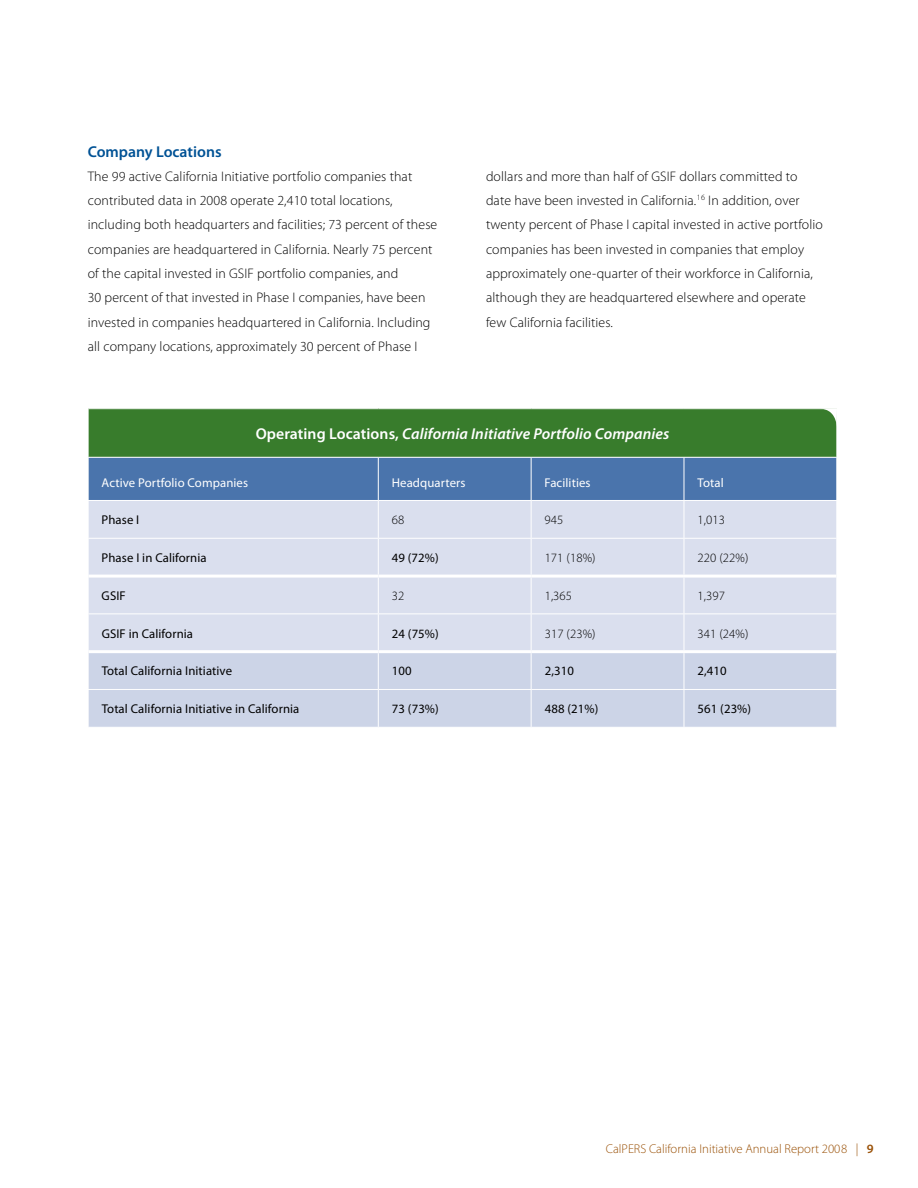
<style>
.page{position:relative;width:918px;height:1188px;background:#fff}
.page>*{position:absolute;margin:0;border:0;box-sizing:border-box;transform-origin:0 0}
.t1{font:italic 600 15.75px "Myriad Pro";letter-spacing:.005em;color:#fff}
.t2{font:600 15.75px "Myriad Pro";color:#005295}
.t3{font:300 13.8px/24.3px "Myriad Pro";letter-spacing:.01em;color:#000}
.t4{font:12.75px "Myriad Pro";letter-spacing:.01em;color:#000}
.t5{font:300 12.75px "Myriad Pro";letter-spacing:.01em;color:#000}
.t6{font:12.75px "Myriad Pro";letter-spacing:.01em;color:#fff}
.t7{font:300 12.75px "Myriad Pro";color:#9a5107}
.s1{font-style:normal}
.s2{font-weight:600}
</style>
<div class="page">
<div style="left:88px;top:409px;width:749px;height:48px;background:#387c2c"></div>
<div style="left:89px;top:458px;width:747px;height:42px;background:#4a74ac"></div>
<div style="left:89px;top:501px;width:747px;height:149px;background:#dadfee"></div>
<div style="left:89px;top:653px;width:747px;height:74px;background:#ccd4e7"></div>
<hr style="left:88px;top:409px;width:1px;height:48px;background:#fff">
<hr style="left:836px;top:409px;width:1px;height:48px;background:#fff">
<hr style="left:378px;top:458px;width:1px;height:42px;background:#fff">
<hr style="left:531px;top:458px;width:1px;height:42px;background:#fff">
<hr style="left:684px;top:458px;width:1px;height:42px;background:#fff">
<hr style="left:378px;top:501px;width:1px;height:37px;background:#fff">
<hr style="left:531px;top:501px;width:1px;height:37px;background:#fff">
<hr style="left:684px;top:501px;width:1px;height:37px;background:#fff">
<hr style="left:88px;top:538px;width:290px;height:1px;background:#fff">
<hr style="left:378px;top:538px;width:153px;height:1px;background:#fff">
<hr style="left:378px;top:539px;width:1px;height:36px;background:#fff">
<hr style="left:531px;top:538px;width:153px;height:1px;background:#fff">
<hr style="left:531px;top:539px;width:1px;height:36px;background:#fff">
<hr style="left:684px;top:538px;width:153px;height:1px;background:#fff">
<hr style="left:684px;top:539px;width:1px;height:36px;background:#fff">
<hr style="left:378px;top:578px;width:1px;height:36px;background:#fff">
<hr style="left:531px;top:578px;width:1px;height:36px;background:#fff">
<hr style="left:684px;top:578px;width:1px;height:36px;background:#fff">
<hr style="left:88px;top:614px;width:290px;height:1px;background:#fff">
<hr style="left:378px;top:614px;width:153px;height:1px;background:#fff">
<hr style="left:378px;top:614px;width:1px;height:36px;background:#fff">
<hr style="left:531px;top:614px;width:153px;height:1px;background:#fff">
<hr style="left:531px;top:614px;width:1px;height:36px;background:#fff">
<hr style="left:684px;top:614px;width:153px;height:1px;background:#fff">
<hr style="left:684px;top:614px;width:1px;height:36px;background:#fff">
<hr style="left:378px;top:653px;width:1px;height:36px;background:#fff">
<hr style="left:531px;top:653px;width:1px;height:36px;background:#fff">
<hr style="left:684px;top:653px;width:1px;height:36px;background:#fff">
<hr style="left:88px;top:689px;width:290px;height:1px;background:#fff">
<hr style="left:378px;top:689px;width:153px;height:1px;background:#fff">
<hr style="left:378px;top:690px;width:1px;height:37px;background:#fff">
<hr style="left:531px;top:689px;width:153px;height:1px;background:#fff">
<hr style="left:531px;top:690px;width:1px;height:37px;background:#fff">
<hr style="left:684px;top:689px;width:153px;height:1px;background:#fff">
<hr style="left:684px;top:690px;width:1px;height:37px;background:#fff">
<hr style="left:88px;top:575px;width:290px;height:3px;background:#fff">
<hr style="left:378px;top:575px;width:153px;height:3px;background:#fff">
<hr style="left:531px;top:575px;width:153px;height:3px;background:#fff">
<hr style="left:684px;top:575px;width:152px;height:3px;background:#fff">
<svg style="left:818px;top:408px;width:19px;height:19px"></svg>
<p class="t2" style="left:88px;top:141px;width:135px">Company Locations</p>
<p class="t3" style="left:88px;top:164px;width:351px">The 99 active California Initiative portfolio companies that contributed data in 2008 operate 2,410 total locations, including both headquarters and facilities; 73 percent of these companies are headquartered in California. Nearly 75 percent of the capital invested in GSIF portfolio companies, and<br>30 percent of that invested in Phase I companies, have been invested in companies headquartered in California. Including all company locations, approximately 30 percent of Phase I</p>
<p class="t3" style="left:486px;top:164px;width:338px">dollars and more than half of GSIF dollars committed to date have been invested in California.<sup>16</sup> In addition, over twenty percent of Phase I capital invested in active portfolio companies has been invested in companies that employ approximately one-quarter of their workforce in California, although they are headquartered elsewhere and operate few California facilities.</p>
<p class="t1" style="left:256px;top:424px;width:415px"><span class="s1">Operating Locations,</span> California Initiative Portfolio Companies</p>
<p class="t6" style="left:102px;top:475px;width:148px">Active Portfolio Companies</p>
<p class="t6" style="left:392px;top:475px;width:75px">Headquarters</p>
<p class="t6" style="left:545px;top:475px;width:48px">Facilities</p>
<p class="t6" style="left:697px;top:475px;width:28px">Total</p>
<p class="t4" style="left:102px;top:512px;width:39px">Phase I</p>
<p class="t5" style="left:392px;top:512px;width:14px">68</p>
<p class="t5" style="left:545px;top:512px;width:20px">945</p>
<p class="t5" style="left:698px;top:512px;width:29px">1,013</p>
<p class="t4" style="left:102px;top:550px;width:107px">Phase I in California</p>
<p class="t4" style="left:392px;top:550px;width:48px">49 (72%)</p>
<p class="t5" style="left:545px;top:550px;width:52px">171 (18%)</p>
<p class="t5" style="left:698px;top:550px;width:52px">220 (22%)</p>
<p class="t4" style="left:102px;top:588px;width:26px">GSIF</p>
<p class="t5" style="left:392px;top:588px;width:14px">32</p>
<p class="t5" style="left:545px;top:588px;width:29px">1,365</p>
<p class="t5" style="left:698px;top:588px;width:29px">1,397</p>
<p class="t4" style="left:102px;top:625px;width:93px">GSIF in California</p>
<p class="t4" style="left:392px;top:625px;width:48px">24 (75%)</p>
<p class="t5" style="left:545px;top:626px;width:52px">317 (23%)</p>
<p class="t5" style="left:698px;top:626px;width:52px">341 (24%)</p>
<p class="t4" style="left:102px;top:663px;width:132px">Total California Initiative</p>
<p class="t4" style="left:392px;top:663px;width:21px">100</p>
<p class="t4" style="left:545px;top:663px;width:31px">2,310</p>
<p class="t4" style="left:698px;top:663px;width:31px">2,410</p>
<p class="t4" style="left:102px;top:701px;width:199px">Total California Initiative in California</p>
<p class="t4" style="left:392px;top:701px;width:48px">73 (73%)</p>
<p class="t4" style="left:545px;top:701px;width:55px">488 (21%)</p>
<p class="t4" style="left:698px;top:701px;width:55px">561 (23%)</p>
<p class="t7" style="left:606px;top:1141px;width:269px">CalPERS California Initiative Annual Report 2008 | <span class="s2">9</span></p>
</div>
